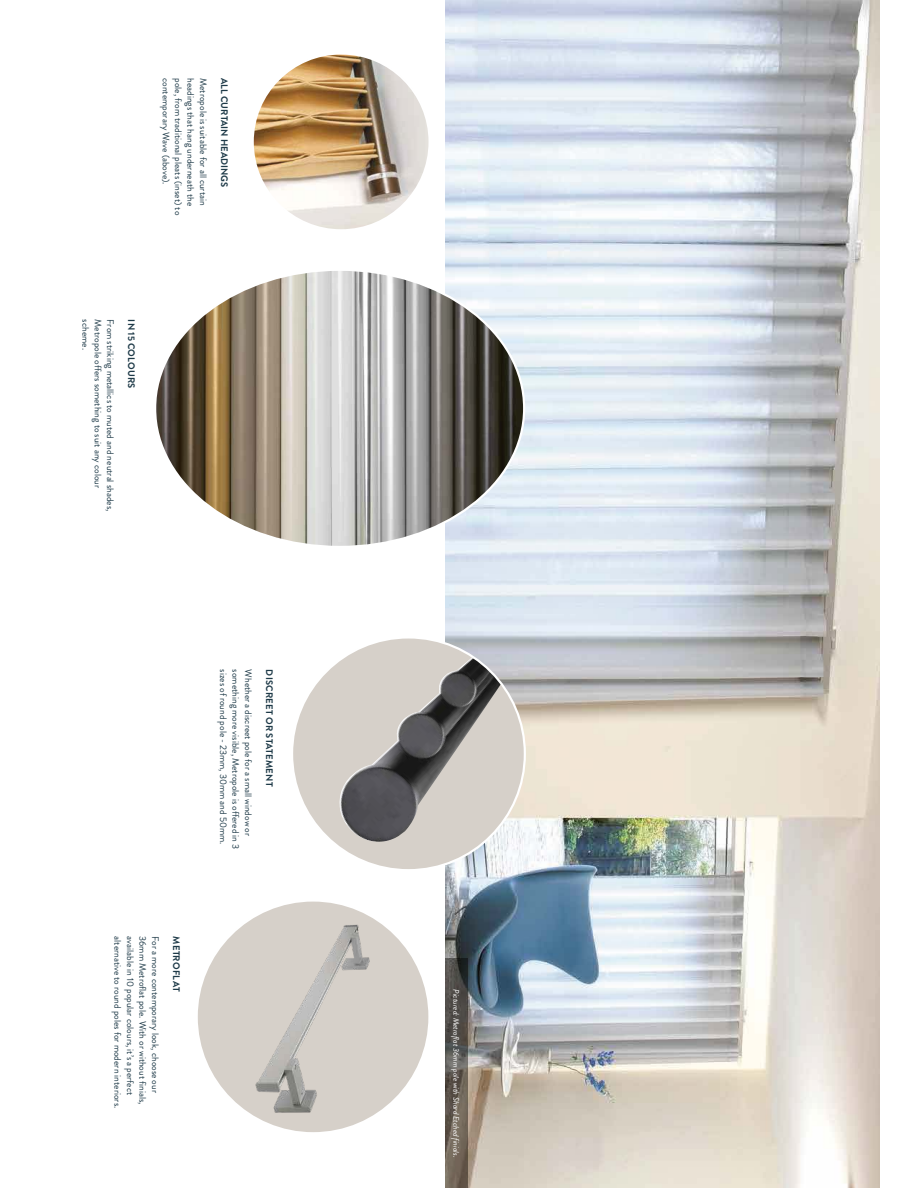
<style>
.page{position:relative;width:918px;height:1188px;background:#fff}
.page>*{position:absolute;margin:0;border:0;box-sizing:border-box;transform-origin:0 0}
.t1{font:9.45px "Brandon Grotesque";color:#1e3a48}
.t2{font:700 9.45px "Brandon Grotesque";letter-spacing:.02em;color:#1e3a48}
.t3{font:700 9.45px "Brandon Grotesque";color:#1e3a48}
.t4{font:italic 7.95px "Brandon Grotesque";color:#fff}
</style>
<div class="page">
<img style="left:445px;top:0;width:434px;height:1188px">
<div style="left:197px;top:900px;width:232px;height:233px;background:#d6d0c9;border-radius:50%"></div>
<img style="left:228px;top:902px;width:154px;height:229px">
<div style="left:292px;top:637px;width:233px;height:233px;background:#d6d0c9;border-radius:50%"></div>
<img style="left:337px;top:657px;width:164px;height:187px">
<img style="left:157px;top:270px;width:367px;height:277px">
<img style="left:253px;top:53px;width:177px;height:177px;border-radius:88px">
<svg style="left:445px;top:959px;width:22px;height:229px;background:#5e5750"></svg>
<p class="t1" style="left:172px;top:78px;width:108px;rotate:90deg">contemporary Wave (above).</p>
<p class="t1" style="left:185px;top:78px;width:139px;rotate:90deg">pole, from traditional pleats (inset) to</p>
<p class="t1" style="left:197px;top:78px;width:129px;rotate:90deg">headings that hang underneath the</p>
<p class="t1" style="left:210px;top:78px;width:129px;rotate:90deg">Metropole is suitable for all curtain</p>
<p class="t3" style="left:231px;top:78px;width:110px;rotate:90deg">ALL CURTAIN HEADINGS</p>
<p class="t1" style="left:92px;top:319px;width:32px;rotate:90deg">scheme.</p>
<p class="t1" style="left:105px;top:319px;width:170px;rotate:90deg">Metropole offers something to suit any colour</p>
<p class="t1" style="left:117px;top:319px;width:193px;rotate:90deg">From striking metallics to muted and neutral shades,</p>
<p class="t2" style="left:138px;top:319px;width:71px;rotate:90deg">IN 15 COLOURS</p>
<p class="t1" style="left:230px;top:669px;width:176px;rotate:90deg">sizes of round pole - 23mm, 30mm and 50mm.</p>
<p class="t1" style="left:242px;top:669px;width:181px;rotate:90deg">something more visible, Metropole is offered in 3</p>
<p class="t1" style="left:255px;top:669px;width:168px;rotate:90deg">Whether a discreet pole for a small window or</p>
<p class="t2" style="left:276px;top:669px;width:119px;rotate:90deg">DISCREET OR STATEMENT</p>
<p class="t1" style="left:124px;top:936px;width:173px;rotate:90deg">alternative to round poles for modern interiors.</p>
<p class="t1" style="left:137px;top:936px;width:160px;rotate:90deg">available in 10 popular colours, it’s a perfect</p>
<p class="t1" style="left:149px;top:936px;width:170px;rotate:90deg">36mm Metroflat pole. With or without finials,</p>
<p class="t1" style="left:162px;top:936px;width:158px;rotate:90deg">For a more contemporary look, choose our</p>
<p class="t2" style="left:183px;top:936px;width:57px;rotate:90deg">METROFLAT</p>
<p class="t4" style="left:462px;top:989px;width:169px;rotate:90deg">Pictured: Metroflat 36mm pole with Shard Etched finials.</p>
</div>
